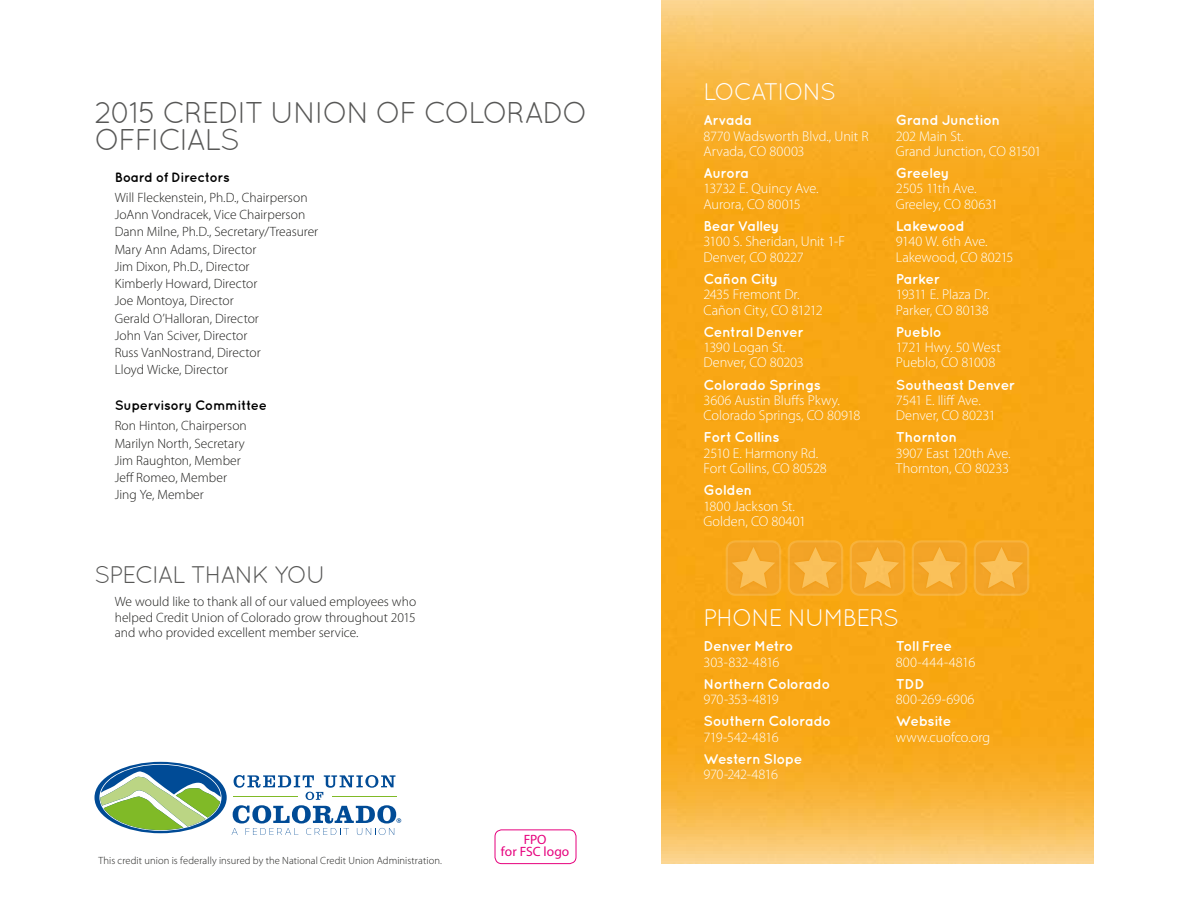
<style>
.page{position:relative;width:1188px;height:918px;background:#fff}
.page>*{position:absolute;margin:0;border:0;box-sizing:border-box;transform-origin:0 0}
.Report_Header{font:30px/27px "Quicksand";letter-spacing:-.055em;color:#575756}
.Report_Header-2{font:24px "Quicksand";letter-spacing:-.05em;color:#fff}
.Report_Header-3{font:24px "Quicksand";letter-spacing:-.055em;color:#575756}
.t1{font:300 14.25px/15.5px "Myriad Pro";letter-spacing:-.005em;color:#fff}
.t2{font:700 14.25px/15.5px "Quicksand";letter-spacing:-.03em;color:#fff}
.t3{font:300 14.25px/15.5px "Myriad Pro";letter-spacing:-.025em;color:#fff}
.t4{font:300 14.25px/15.5px "Myriad Pro";letter-spacing:.015em;color:#fff}
.Report_Text{font:300 13.5px/15.8px "Myriad Pro";color:#1d1d1b;text-align:justify}
.Report_Subhead{font:700 13.5px "Quicksand";letter-spacing:-.03em;color:#000}
.Report_Text-2{font:13.5px/12px "Myriad Pro";letter-spacing:.005em;color:#e6007d;text-align:center}
.Report_Text-3{font:300 10.5px "Myriad Pro";letter-spacing:.01em;color:#1d1d1b}
.s1{font-family:"Quicksand";font-weight:700}
.s2{font-family:"Myriad Pro";font-weight:300}
</style>
<div class="page">
<img style="left:662px;top:0;width:432px;height:864px">
<div style="left:975px;top:541px;width:53px;height:54px;background:#f4a427;border-radius:9px"></div>
<div style="left:974px;top:540px;width:55px;height:56px;border:2px solid #fff;border-radius:9px"></div>
<svg style="left:980px;top:547px;width:43px;height:41px"></svg>
<div style="left:913px;top:541px;width:53px;height:54px;background:#f4a426;border-radius:9px"></div>
<div style="left:912px;top:540px;width:55px;height:56px;border:2px solid #fff;border-radius:9px"></div>
<svg style="left:918px;top:547px;width:43px;height:41px"></svg>
<div style="left:851px;top:541px;width:53px;height:54px;background:#f4a427;border-radius:9px"></div>
<div style="left:850px;top:540px;width:55px;height:56px;border:2px solid #fff;border-radius:9px"></div>
<svg style="left:856px;top:547px;width:43px;height:41px"></svg>
<div style="left:789px;top:541px;width:53px;height:54px;background:#f4a427;border-radius:9px"></div>
<div style="left:788px;top:540px;width:55px;height:56px;border:2px solid #fff;border-radius:9px"></div>
<svg style="left:794px;top:547px;width:43px;height:41px"></svg>
<div style="left:727px;top:541px;width:53px;height:54px;background:#f4a427;border-radius:9px"></div>
<div style="left:726px;top:540px;width:55px;height:56px;border:2px solid #fff;border-radius:9px"></div>
<svg style="left:732px;top:547px;width:43px;height:41px"></svg>
<svg style="left:95px;top:762px;width:306px;height:73px"></svg>
<div style="left:495px;top:830px;width:81px;height:34px;border:1px solid #e6007d;border-radius:7px"></div>
<p class="Report_Header" style="left:94px;top:99px;width:495px">2015 CREDIT UNION OF COLORADO<br>OFFICIALS</p>
<p class="Report_Subhead" style="left:115px;top:169px;width:117px">Board of Directors</p>
<p class="Report_Text" style="left:115px;top:189px;width:194px">Will Fleckenstein, Ph.D., Chairperson</p>
<p class="Report_Text" style="left:115px;top:207px;width:192px">JoAnn Vondracek, Vice Chairperson</p>
<p class="Report_Text" style="left:115px;top:224px;width:205px">Dann Milne, Ph.D., Secretary/Treasurer</p>
<p class="Report_Text" style="left:115px;top:241px;width:143px">Mary Ann Adams, Director</p>
<p class="Report_Text" style="left:115px;top:258px;width:136px">Jim Dixon, Ph.D., Director</p>
<p class="Report_Text" style="left:115px;top:276px;width:144px">Kimberly Howard, Director</p>
<p class="Report_Text" style="left:115px;top:293px;width:120px">Joe Montoya, Director</p>
<p class="Report_Text" style="left:115px;top:310px;width:146px">Gerald O’Halloran, Director</p>
<p class="Report_Text" style="left:115px;top:327px;width:134px">John Van Sciver, Director</p>
<p class="Report_Text" style="left:115px;top:345px;width:148px">Russ VanNostrand, Director</p>
<p class="Report_Text" style="left:115px;top:362px;width:115px">Lloyd Wicke, Director</p>
<p class="Report_Subhead" style="left:115px;top:398px;width:154px">Supervisory Committee</p>
<p class="Report_Text" style="left:115px;top:418px;width:134px">Ron Hinton, Chairperson</p>
<p class="Report_Text" style="left:115px;top:435px;width:132px">Marilyn North, Secretary</p>
<p class="Report_Text" style="left:115px;top:452px;width:128px">Jim Raughton, Member</p>
<p class="Report_Text" style="left:115px;top:470px;width:114px">Jeff Romeo, Member</p>
<p class="Report_Text" style="left:115px;top:487px;width:91px">Jing Ye, Member</p>
<p class="Report_Header-3" style="left:94px;top:561px;width:233px">SPECIAL THANK YOU</p>
<p class="Report_Text" style="left:115px;top:593px;width:303px">We would like to thank all of our valued employees who helped Credit Union of Colorado grow throughout 2015 and who provided excellent member service.</p>
<p class="Report_Text-3" style="left:98px;top:854px;width:345px">This credit union is federally insured by the National Credit Union Administration.</p>
<p class="Report_Text-2" style="left:501px;top:834px;width:70px">FPO<br>for FSC logo</p>
<p class="Report_Header-2" style="left:704px;top:78px;width:134px">LOCATIONS</p>
<p class="t1" style="left:704px;top:113px;width:167px"><span class="s1">Arvada<br></span>8770 Wadsworth Blvd., Unit R<br>Arvada, CO 80003</p>
<p class="t1" style="left:704px;top:165px;width:117px"><span class="s1">Aurora<br></span>13732 E. Quincy Ave.<br>Aurora, CO 80015</p>
<p class="t1" style="left:704px;top:218px;width:143px"><span class="s1">Bear Valley<br></span>3100 S. Sheridan, Unit 1-F<br>Denver, CO 80227</p>
<p class="t1" style="left:704px;top:271px;width:121px"><span class="s1">Cañon City<br></span>2435 Fremont Dr.<br>Cañon City, CO 81212</p>
<p class="t1" style="left:704px;top:324px;width:102px"><span class="s1">Central Denver<br></span>1390 Logan St.<br>Denver, CO 80203</p>
<p class="t1" style="left:704px;top:377px;width:158px"><span class="s1">Colorado Springs<br></span>3606 Austin Bluffs Pkwy.<br>Colorado Springs, CO 80918</p>
<p class="t1" style="left:704px;top:430px;width:125px"><span class="s1">Fort Collins<br></span>2510 E. Harmony Rd.<br>Fort Collins, CO 80528</p>
<p class="t1" style="left:704px;top:483px;width:104px"><span class="s1">Golden<br></span>1800 Jackson St.<br>Golden, CO 80401</p>
<p class="t1" style="left:896px;top:113px;width:147px"><span class="s1">Grand Junction<br></span>202 Main St.<br>Grand Junction, CO 81501</p>
<p class="t1" style="left:896px;top:165px;width:104px"><span class="s1">Greeley<br></span>2505 11th Ave.<br>Greeley, CO 80631</p>
<p class="t1" style="left:896px;top:218px;width:119px"><span class="s1">Lakewood<br></span>9140 W. 6th Ave.<br>Lakewood, CO 80215</p>
<p class="t1" style="left:896px;top:271px;width:95px"><span class="s1">Parker<br></span>19311 E. Plaza Dr.<br>Parker, CO 80138</p>
<p class="t1" style="left:896px;top:324px;width:106px"><span class="s1">Pueblo<br></span>1721 Hwy. 50 West<br>Pueblo, CO 81008</p>
<p class="t1" style="left:896px;top:377px;width:121px"><span class="s1">Southeast Denver<br></span>7541 E. Iliff Ave.<br>Denver, CO 80231</p>
<p class="t1" style="left:896px;top:430px;width:116px"><span class="s1">Thornton<br></span>3907 East 120th Ave.<br>Thornton, CO 80233</p>
<p class="Report_Header-2" style="left:704px;top:604px;width:197px">PHONE NUMBERS</p>
<p class="t3" style="left:704px;top:639px;width:91px"><span class="s1">Denver Metro<br></span>303-832-4816</p>
<p class="t2" style="left:704px;top:676px;width:128px">Northern Colorado<br><span class="s2">970-353-4819</span></p>
<p class="t2" style="left:704px;top:713px;width:129px">Southern Colorado<br><span class="s2">719-542-4816</span></p>
<p class="t2" style="left:704px;top:751px;width:100px">Western Slope<br><span class="s2">970-242-4816</span></p>
<p class="t4" style="left:896px;top:639px;width:81px"><span class="s1">Toll Free<br></span>800-444-4816</p>
<p class="t1" style="left:896px;top:676px;width:80px"><span class="s1">TDD<br></span>800-269-6906</p>
<p class="t1" style="left:896px;top:714px;width:96px"><span class="s1">Website </span>www.cuofco.org</p>
</div>
